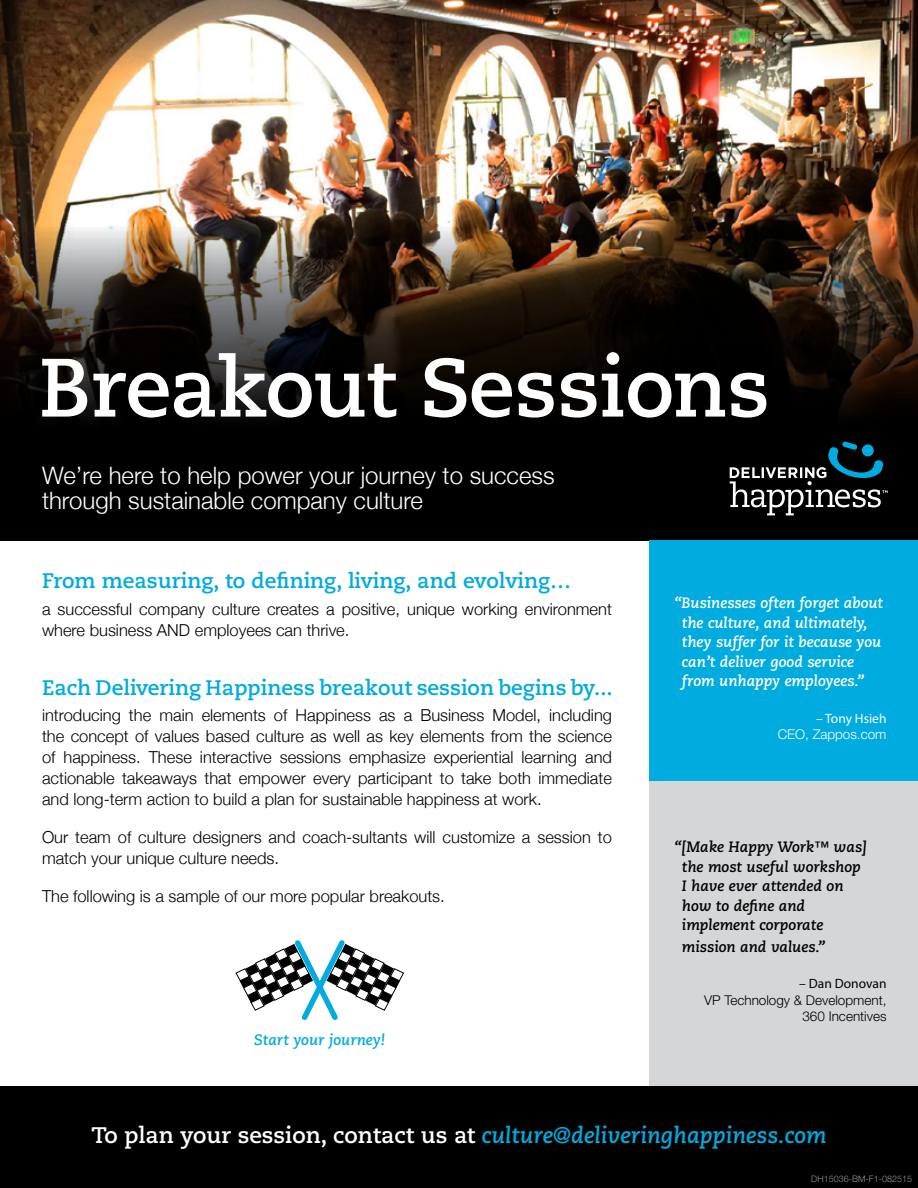
<style>
.page{position:relative;width:918px;height:1188px;background:#fff}
.page>*{position:absolute;margin:0;border:0;box-sizing:border-box;transform-origin:0 0}
.t1{font:700 82.5px "Caecilia";letter-spacing:-.01em;color:#fff}
.t2{font:300 24px/25.5px "Helvetica Neue";color:#fff}
.t3{font:italic 700 22.5px "Caecilia";color:#00abdf}
.t4{font:700 21px "Caecilia";color:#00abdf}
.t5{font:300 16.5px/21px "Helvetica Neue";color:#000}
.t6{font:italic 700 15px/19.5px "Caecilia";color:#fff}
.t7{font:italic 700 15px/19.5px "Caecilia";color:#000}
.t8{font:italic 700 15px "Caecilia";color:#00abdf}
.t9{font:300 13.5px/16.2px "Helvetica Neue LT Std";color:#000;text-align:right}
.t10{font:300 13.5px "Helvetica Neue LT Std";color:#fff}
.t11{font:13.5px "Myriad Pro";color:#000}
.t12{font:13.5px "Myriad Pro";color:#fff}
.t13{font:300 9px "Helvetica Neue LT Std";color:#939598}
.s1{font-family:"Helvetica Neue LT Std"}
.s2{font-style:normal;color:#fff}
</style>
<div class="page">
<img style="left:0;top:0;width:918px;height:227px">
<div style="left:0;top:436px;width:918px;height:104px;background:#000101"></div>
<div style="left:650px;top:540px;width:268px;height:242px;background:#00abdf"></div>
<svg style="left:0;top:227px;width:918px;height:289px"></svg>
<div style="left:650px;top:782px;width:268px;height:332px;background:#d4d6d7"></div>
<div style="left:0;top:1087px;width:918px;height:101px;background:#000"></div>
<svg style="left:730px;top:441px;width:158px;height:74px"></svg>
<div style="left:390px;top:969px;width:14px;height:12px;border:1px solid #000;border-radius:4px"></div>
<div style="left:236px;top:969px;width:13px;height:12px;border:1px solid #000;border-radius:4px"></div>
<svg style="left:240px;top:940px;width:160px;height:80px"></svg>
<h1 class="t1" style="left:39px;top:339px;width:733px">Breakout Sessions</h1>
<h2 class="t2" style="left:42px;top:461px;width:514px">We’re here to help power your journey to success through sustainable company culture</h2>
<p class="t4" style="left:42px;top:569px;width:531px">From measuring, to defining, living, and evolving…</p>
<p class="t5" style="left:42px;top:597px;width:571px">a successful company culture creates a positive, unique working environment where business AND employees can thrive.</p>
<p class="t4" style="left:42px;top:675px;width:572px">Each Delivering Happiness breakout session begins by...</p>
<p class="t5" style="left:42px;top:703px;width:572px;text-align:justify"><span class="s1">i</span>ntroducing the main elements of Happiness as a Business Model, including the concept of values based culture as well as key elements from the science of happiness. These interactive sessions emphasize experiential learning and actionable takeaways that empower every participant to take both immediate and long-term action to build a plan for sustainable happiness at work.</p>
<p class="t5" style="left:42px;top:825px;width:571px">Our team of culture designers and coach-sultants will customize a session to match your unique culture needs.</p>
<p class="t5" style="left:42px;top:884px;width:404px">The following is a sample of our more popular breakouts.</p>
<p class="t8" style="left:254px;top:1031px;width:133px">Start your journey!</p>
<p class="t6" style="left:682px;top:594px;width:203px;text-indent:-8px">“Businesses often forget about the culture, and ultimately, they suffer for it because you can’t deliver good service from unhappy employees.”</p>
<p class="t12" style="left:816px;top:710px;width:72px">– Tony Hsieh</p>
<p class="t10" style="left:778px;top:726px;width:110px">CEO, Zappos.com</p>
<p class="t7" style="left:682px;top:838px;width:187px;text-indent:-8px">“[Make Happy Work™ was] the most useful workshop<br>I have ever attended on how to define and implement corporate</p>
<p class="t7" style="left:682px;top:937px;width:145px">mission and values.”</p>
<p class="t11" style="left:799px;top:976px;width:89px">– Dan Donovan</p>
<p class="t9" style="left:704px;top:991px;width:184px">VP Technology &amp; Development,<br>360 Incentives</p>
<h3 class="t3" style="left:91px;top:1122px;width:737px"><span class="s2">To plan your session, contact us at</span> culture@deliveringhappiness.com</h3>
<p class="t13" style="left:811px;top:1173px;width:102px">DH15036-BM-F1-082515</p>
</div>
